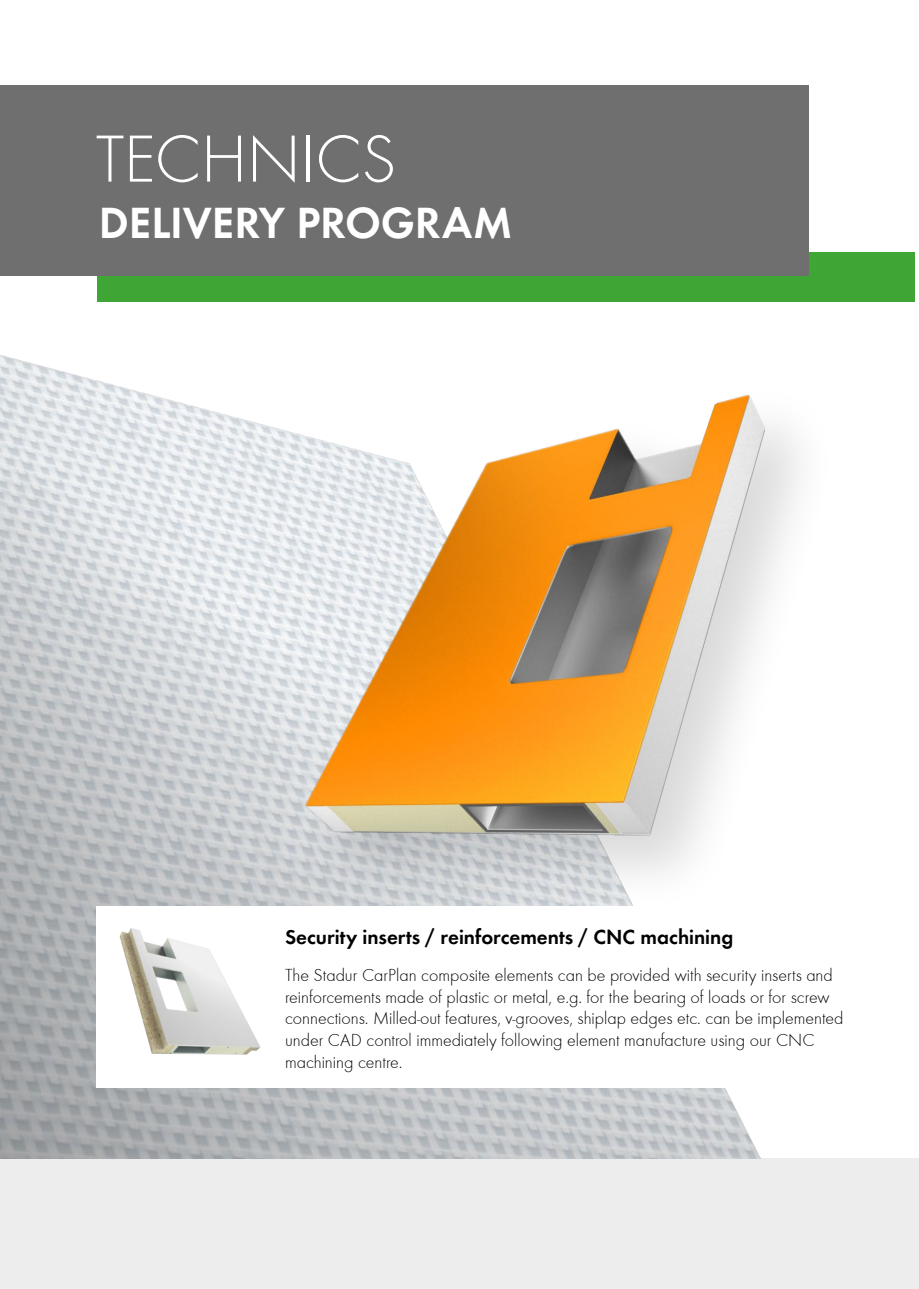
<style>
.page{position:relative;width:919px;height:1289px;background:#fff}
.page>*{position:absolute;margin:0;border:0;box-sizing:border-box;transform-origin:0 0}
.t1{font:300 69px "Futura";letter-spacing:-.01em;color:#fff}
.t2{font:600 45px "Futura Pro";letter-spacing:-.005em;color:#fff}
.t3{font:600 21px "Futura Pro";color:#000}
.t4{font:300 18px/21.6px "Futura";color:#000}
</style>
<div class="page">
<div style="left:0;top:1158px;width:918px;height:130px;background:#ededed"></div>
<div style="left:98px;top:252px;width:816px;height:50px;background:#3fa535"></div>
<div style="left:0;top:85px;width:808px;height:191px;background:#706f6f"></div>
<img style="left:0;top:355px;width:761px;height:803px">
<div style="left:96px;top:906px;width:822px;height:181px;background:#fff"></div>
<div style="left:293px;top:381px;width:545px;height:531px;background:#000;opacity:.15"></div>
<img style="left:159px;top:378px;width:679px;height:517px">
<img style="left:119px;top:928px;width:142px;height:127px">
<h1 class="t1" style="left:96px;top:114px;width:302px">TECHNICS</h1>
<h2 class="t2" style="left:99px;top:189px;width:415px">DELIVERY PROGRAM</h2>
<p class="t3" style="left:285px;top:921px;width:449px">Security inserts / reinforcements / CNC machining</p>
<p class="t4" style="left:285px;top:963px;width:560px">The Stadur CarPlan composite elements can be provided with security inserts and reinforcements made of plastic or metal, e.g. for the bearing of loads or for screw connections. Milled-out features, v-grooves, shiplap edges etc. can be implemented under CAD control immediately following element manufacture using our CNC machining centre.</p>
</div>
